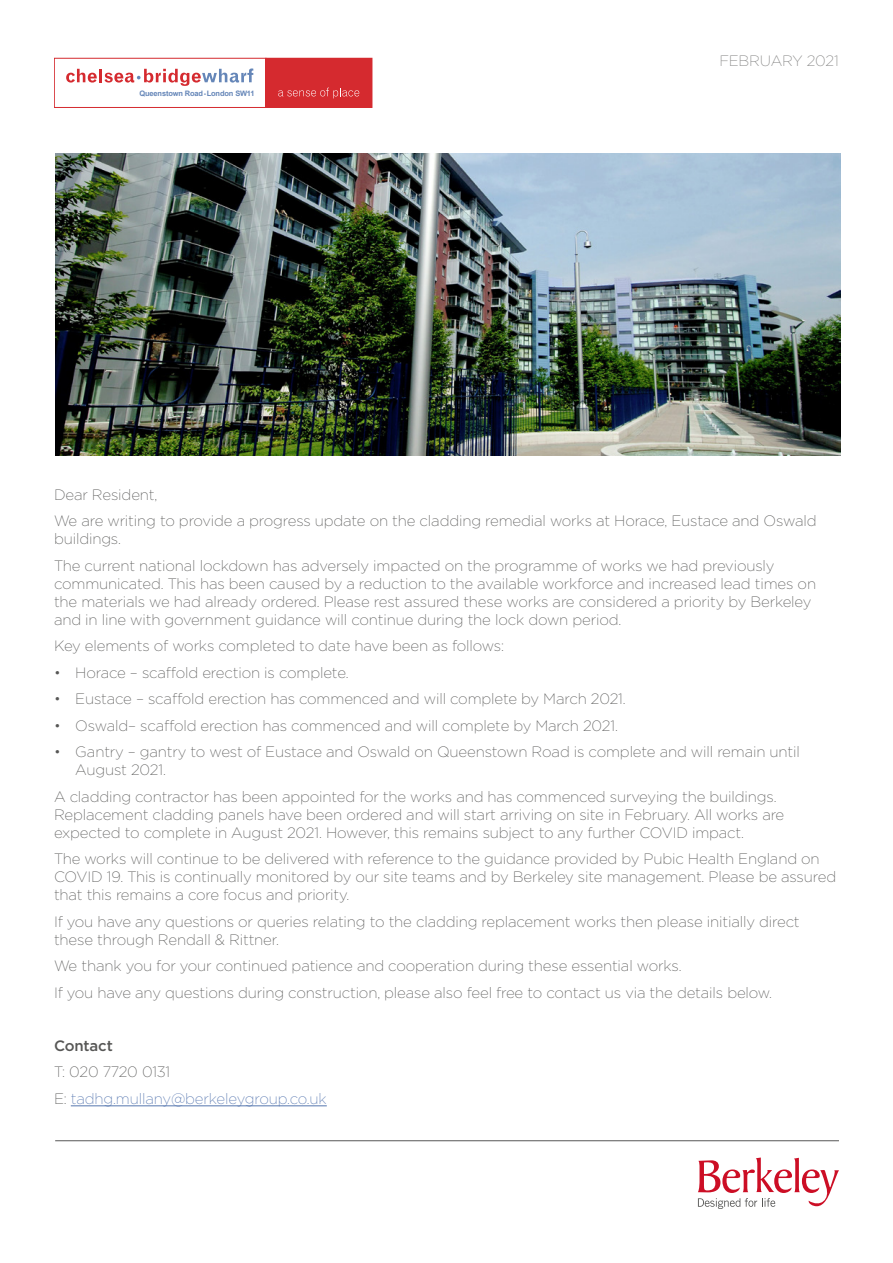
<style>
.page{position:relative;width:893px;height:1263px;background:#fff}
.page>*{position:absolute;margin:0;border:0;box-sizing:border-box;transform-origin:0 0}
.t1{font:200 15px/18px "Gotham";letter-spacing:-.01em;color:#575756}
.t2{font:200 15px/26.5px "Gotham";letter-spacing:-.01em;color:#5576af}
.t3{font:200 15px "Gotham";letter-spacing:-.01em;color:#7e7e7d}
.t4{font:500 15px "Gotham";letter-spacing:-.01em;color:#575756}
.t5{font:700 7.5px "Arial";letter-spacing:-.02em;color:#6586b8}
.s1{font-size:5.4px}
.s2{color:#575756}
</style>
<div class="page">
<div style="left:54px;top:58px;width:212px;height:50px;border:1px solid #d52a2f"></div>
<svg style="left:66px;top:68px;width:187px;height:18px"></svg>
<div style="left:266px;top:58px;width:106px;height:49px;background:#d52a2f"></div>
<div style="left:266px;top:58px;width:106px;height:50px;border:1px solid #d52a2f"></div>
<svg style="left:278px;top:88px;width:81px;height:10px"></svg>
<svg style="left:698px;top:1157px;width:141px;height:52px"></svg>
<hr style="left:55px;top:1140px;width:784px;height:1px;background:#575756">
<img style="left:55px;top:154px;width:785px;height:301px">
<hr style="left:71px;top:1105px;width:256px;height:1px;background:#5576af">
<p class="t5" style="left:139px;top:89px;width:117px">Queenstown Road <span class="s1">•</span> London SW11</p>
<p class="t3" style="left:719px;top:51px;width:121px">FEBRUARY 2021</p>
<p class="t1" style="left:54px;top:481px;width:764px;line-height:26.5px">Dear Resident,<br>We are writing to provide a progress update on the cladding remedial works at Horace, Eustace and Oswald</p>
<p class="t1" style="left:54px;top:525px;width:722px;line-height:26.5px">buildings.<br>The current national lockdown has adversely impacted on the programme of works we had previously</p>
<p class="t1" style="left:54px;top:574px;width:764px">communicated. This has been caused by a reduction to the available workforce and increased lead times on the materials we had already ordered. Please rest assured these works are considered a priority by Berkeley and in line with government guidance will continue during the lock down period.</p>
<p class="t1" style="left:54px;top:636px;width:452px">Key elements of works completed to date have been as follows:</p>
<p class="t1" style="left:54px;top:663px;width:296px">• Horace – scaffold erection is complete.</p>
<p class="t1" style="left:54px;top:689px;width:573px">• Eustace – scaffold erection has commenced and will complete by March 2021.</p>
<p class="t1" style="left:54px;top:716px;width:565px">• Oswald– scaffold erection has commenced and will complete by March 2021.</p>
<p class="t1" style="left:75px;top:742px;width:726px;text-indent:-21px">• Gantry – gantry to west of Eustace and Oswald on Queenstown Road is complete and will remain until<br>August 2021.</p>
<p class="t1" style="left:54px;top:787px;width:732px">A cladding contractor has been appointed for the works and has commenced surveying the buildings.<br>Replacement cladding panels have been ordered and will start arriving on site in February. All works are expected to complete in August 2021. However, this remains subject to any further COVID impact.</p>
<p class="t1" style="left:54px;top:849px;width:784px">The works will continue to be delivered with reference to the guidance provided by Pubic Health England on<br>COVID 19. This is continually monitored by our site teams and by Berkeley site management. Please be assured that this remains a core focus and priority.</p>
<p class="t1" style="left:54px;top:912px;width:747px">If you have any questions or queries relating to the cladding replacement works then please initially direct these through Rendall &amp; Rittner.</p>
<p class="t1" style="left:54px;top:952px;width:720px;line-height:26.5px">We thank you for your continued patience and cooperation during these essential works.<br>If you have any questions during construction, please also feel free to contact us via the details below.</p>
<p class="t4" style="left:54px;top:1037px;width:60px">Contact</p>
<p class="t2" style="left:54px;top:1058px;width:274px"><span class="s2">T: 020 7720 0131<br>E:</span> tadhg.mullany@berkeleygroup.co.uk</p>
</div>
